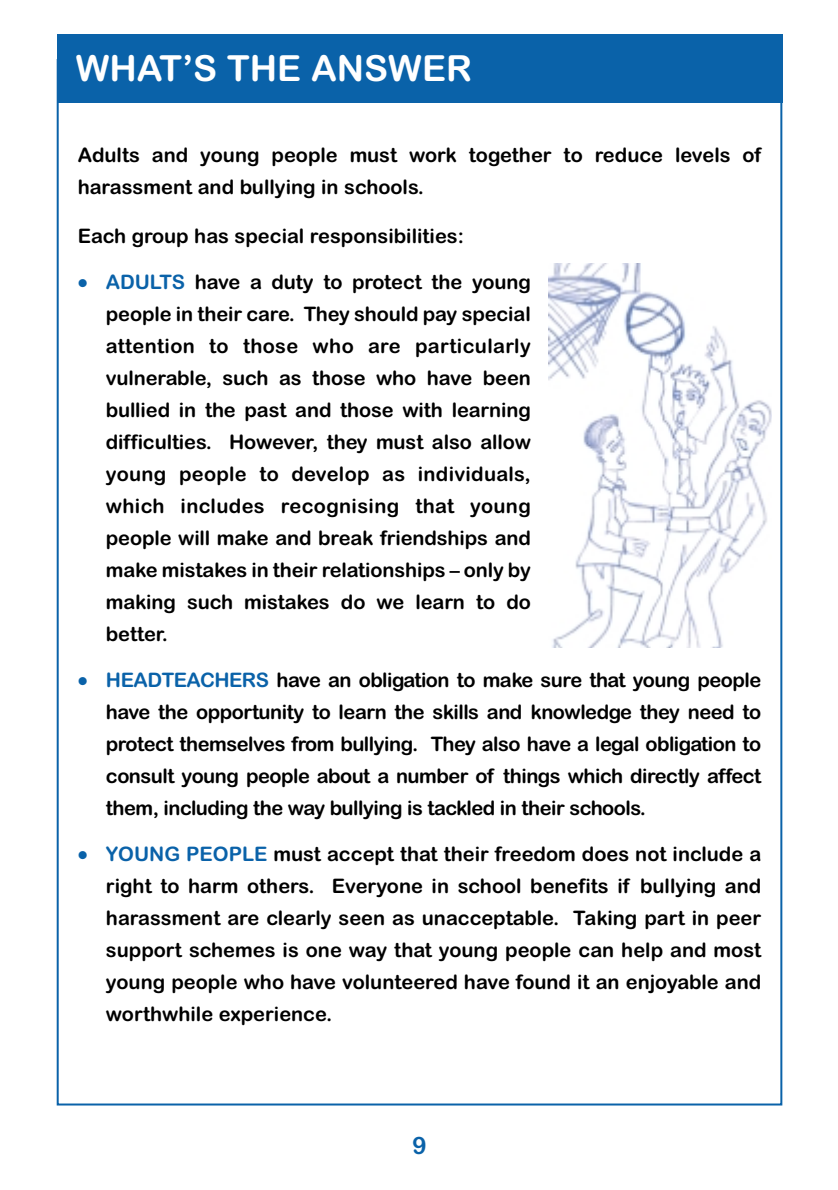
<style>
.page{position:relative;width:838px;height:1190px;background:#fff}
.page>*{position:absolute;margin:0;border:0;box-sizing:border-box;transform-origin:0 0}
.t1{font:36px "Arial Rounded MT Bold";color:#fff}
.t2{font:24px "Arial Rounded MT Bold";color:#0a62a9}
.t3{font:20px/32px "Arial Rounded MT Bold";color:#000;text-align:justify}
.s1{font-size:28px;color:#0a62a9}
.s2{color:#0a62a9}
</style>
<div class="page">
<div style="left:57px;top:34px;width:725px;height:68px;background:#0a62a9"></div>
<img style="left:549px;top:263px;width:223px;height:385px">
<h1 class="t1" style="left:76px;top:55px;width:398px">WHAT’S THE ANSWER</h1>
<p class="t3" style="left:78px;top:141px;width:685px">Adults and young people must work together to reduce levels of harassment and bullying in schools.</p>
<p class="t3" style="left:78px;top:222px;width:388px">Each group has special responsibilities:</p>
<p class="t3" style="left:106px;top:268px;width:426px;text-indent:-28px"><span class="s1">•</span> <span class="s2">ADULTS</span> have a duty to protect the young people in their care. They should pay special attention to those who are particularly vulnerable, such as those who have been bullied in the past and those with learning difficulties. However, they must also allow young people to develop as individuals, which includes recognising that young people will make and break friendships and make mistakes in their relationships – only by making such mistakes do we learn to do better.</p>
<p class="t3" style="left:106px;top:666px;width:657px;text-indent:-28px"><span class="s1">•</span> <span class="s2">HEADTEACHERS</span> have an obligation to make sure that young people have the opportunity to learn the skills and knowledge they need to protect themselves from bullying. They also have a legal obligation to consult young people about a number of things which directly affect them, including the way bullying is tackled in their schools.</p>
<p class="t3" style="left:106px;top:840px;width:657px;text-indent:-28px"><span class="s1">•</span> <span class="s2">YOUNG PEOPLE</span> must accept that their freedom does not include a right to harm others. Everyone in school benefits if bullying and harassment are clearly seen as unacceptable. Taking part in peer support schemes is one way that young people can help and most young people who have volunteered have found it an enjoyable and worthwhile experience.</p>
<p class="t2" style="left:412px;top:1137px;width:16px">9</p>
</div>
